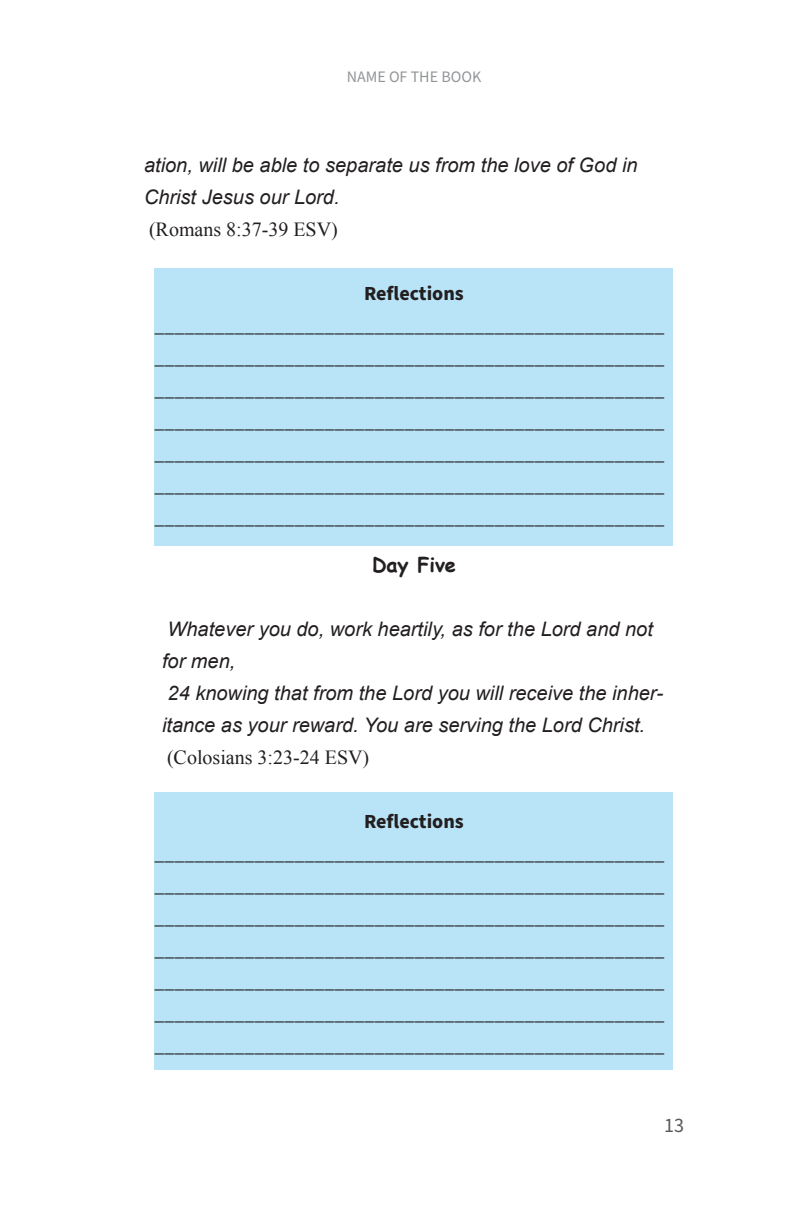
<style>
.page{position:relative;width:792px;height:1224px;background:#fff}
.page>*{position:absolute;margin:0;border:0;box-sizing:border-box;transform-origin:0 0}
.t1{font:20px/32px "Source Sans Pro";color:#231f20;text-align:justify}
.Headings_Defaults{font:italic 20px/32px "Arial";color:#231f20}
.t2{font:700 20px "Source Sans Pro";color:#231f20}
.Headings_Defaults-2{font:700 20px "Comic Sans MS";color:#231f20}
.t3{font:20px "Source Sans Pro";color:#57585a}
.t4{font:16px "Source Sans Pro";color:#939598}
.s1{font-family:"Times New Roman";font-style:normal}
</style>
<div class="page">
<div style="left:154px;top:268px;width:520px;height:278px;background:#b9e4f7"></div>
<div style="left:154px;top:792px;width:520px;height:278px;background:#b9e4f7"></div>
<p class="t4" style="left:347px;top:66px;width:136px">NAME OF THE BOOK</p>
<p class="Headings_Defaults" style="left:144px;top:149px;width:495px">ation, will be able to separate us from the love of God in<br>Christ Jesus our Lord.<br><span class="s1">(Romans 8:37-39 ESV)</span></p>
<p class="t2" style="left:364px;top:280px;width:101px">Reflections</p>
<p class="t1" style="left:154px;top:310px;width:511px">___________________________________________________ ___________________________________________________ ___________________________________________________ ___________________________________________________ ___________________________________________________ ___________________________________________________ ___________________________________________________</p>
<p class="Headings_Defaults-2" style="left:372px;top:550px;width:85px">Day Five</p>
<p class="Headings_Defaults" style="left:162px;top:613px;width:503px">Whatever you do, work heartily, as for the Lord and not for men,<br>24 knowing that from the Lord you will receive the inher&shy;itance as your reward. You are serving the Lord Christ. <span class="s1">(Colosians 3:23-24 ESV)</span></p>
<p class="t2" style="left:364px;top:808px;width:101px">Reflections</p>
<p class="t1" style="left:154px;top:838px;width:511px">___________________________________________________ ___________________________________________________ ___________________________________________________ ___________________________________________________ ___________________________________________________ ___________________________________________________ ___________________________________________________</p>
<p class="t3" style="left:664px;top:1112px;width:21px">13</p>
</div>
